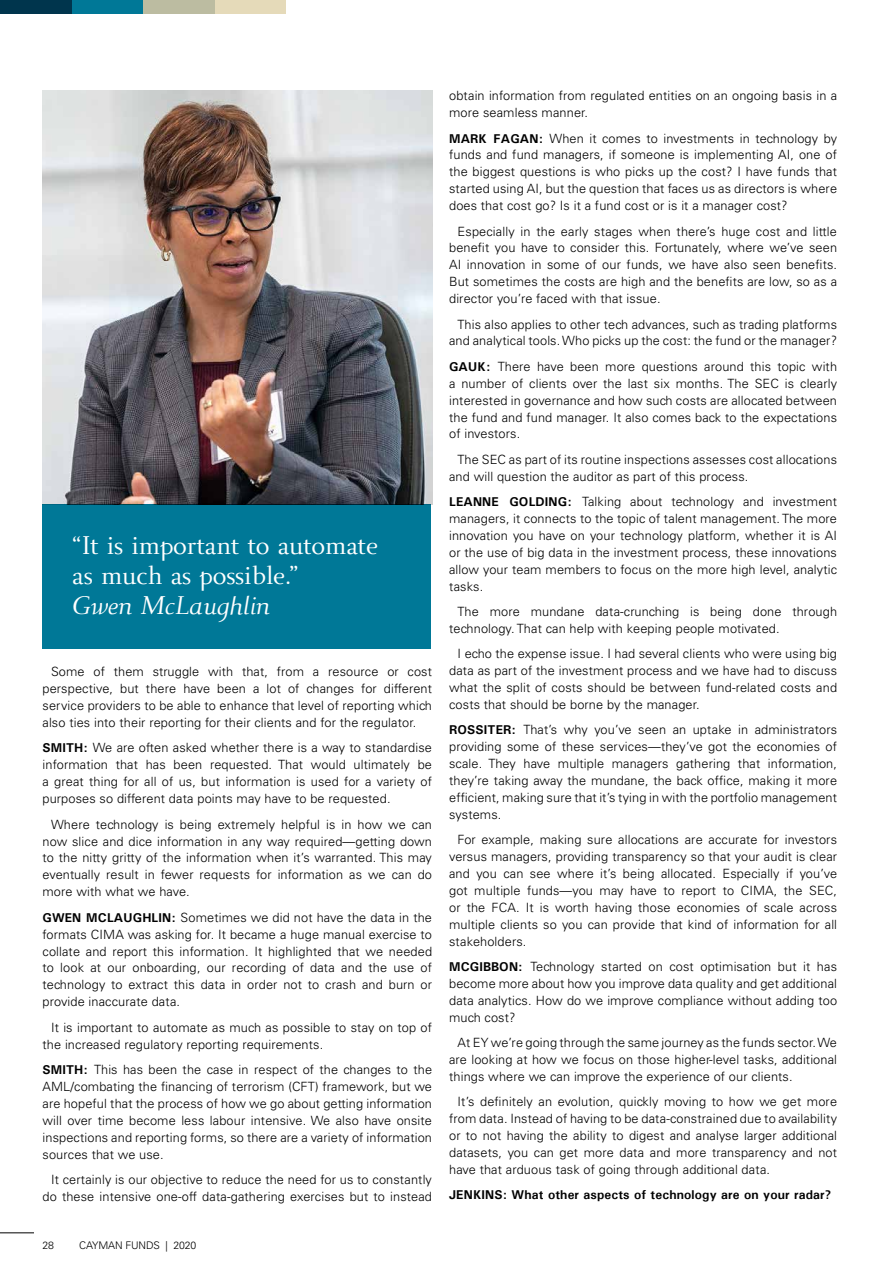
<style>
.page{position:relative;width:893px;height:1263px;background:#fff}
.page>*{position:absolute;margin:0;border:0;box-sizing:border-box;transform-origin:0 0}
.t1{font:27px/30px "Beln";letter-spacing:-.01em;color:#fff}
.t2{font:italic 27px "Beln";letter-spacing:-.01em;color:#fff}
.t3{font:300 12.75px/17px "Univers";letter-spacing:.01em;color:#000;text-align:justify}
.t4{font:700 12.75px "Univers";letter-spacing:.01em;color:#000}
.t5{font:300 10.5px "Univers";letter-spacing:-.01em;color:#000}
.s1{font-weight:700}
</style>
<div class="page">
<div style="left:214px;top:0;width:72px;height:13px;background:#e5dab9"></div>
<div style="left:143px;top:0;width:71px;height:13px;background:#bcbca1"></div>
<div style="left:71px;top:0;width:72px;height:13px;background:#007897"></div>
<div style="left:0;top:0;width:72px;height:13px;background:#00354d"></div>
<hr style="left:0;top:1232px;width:34px;height:1px;background:#000">
<img style="left:43px;top:90px;width:389px;height:414px">
<div style="left:43px;top:504px;width:388px;height:144px;background:#007897"></div>
<h1 class="t1" style="left:72px;top:532px;width:307px">“It is important to automate as much as possible.”</h1>
<h1 class="t2" style="left:72px;top:591px;width:199px">Gwen McLaughlin</h1>
<p class="t3" style="left:43px;top:663px;width:391px;text-indent:9px">Some of them struggle with that, from a resource or cost perspective, but there have been a lot of changes for different service providers to be able to enhance that level of reporting which also ties into their reporting for their clients and for the regulator.</p>
<p class="t3" style="left:43px;top:739px;width:391px"><span class="s1">SMITH:</span> We are often asked whether there is a way to standardise information that has been requested. That would ultimately be a great thing for all of us, but information is used for a variety of purposes so different data points may have to be requested.</p>
<p class="t3" style="left:43px;top:815px;width:391px;text-indent:9px">Where technology is being extremely helpful is in how we can now slice and dice information in any way required—getting down to the nitty gritty of the information when it’s warranted. This may eventually result in fewer requests for information as we can do more with what we have.</p>
<p class="t3" style="left:43px;top:909px;width:391px"><span class="s1">GWEN MCLAUGHLIN:</span> Sometimes we did not have the data in the formats CIMA was asking for. It became a huge manual exercise to collate and report this information. It highlighted that we needed to look at our onboarding, our recording of data and the use of technology to extract this data in order not to crash and burn or provide inaccurate data.</p>
<p class="t3" style="left:43px;top:1019px;width:391px;text-indent:9px">It is important to automate as much as possible to stay on top of the increased regulatory reporting requirements.</p>
<p class="t3" style="left:43px;top:1061px;width:391px"><span class="s1">SMITH:</span> This has been the case in respect of the changes to the AML/combating the financing of terrorism (CFT) framework, but we are hopeful that the process of how we go about getting information will over time become less labour intensive. We also have onsite inspections and reporting forms, so there are a variety of information sources that we use.</p>
<p class="t3" style="left:43px;top:1171px;width:391px;text-align:right">It certainly is our objective to reduce the need for us to constantly do these intensive one-off data-gathering exercises but to instead</p>
<p class="t5" style="left:43px;top:1239px;width:13px">28</p>
<p class="t5" style="left:79px;top:1239px;width:119px">CAYMAN FUNDS | 2020</p>
<p class="t3" style="left:449px;top:87px;width:389px">obtain information from regulated entities on an ongoing basis in a more seamless manner.</p>
<p class="t3" style="left:449px;top:130px;width:389px"><span class="s1">MARK FAGAN:</span> When it comes to investments in technology by funds and fund managers, if someone is implementing AI, one of the biggest questions is who picks up the cost? I have funds that started using AI, but the question that faces us as directors is where does that cost go? Is it a fund cost or is it a manager cost?</p>
<p class="t3" style="left:449px;top:223px;width:389px;text-indent:9px">Especially in the early stages when there’s huge cost and little benefit you have to consider this. Fortunately, where we’ve seen AI innovation in some of our funds, we have also seen benefits.<br>But sometimes the costs are high and the benefits are low, so as a director you’re faced with that issue.</p>
<p class="t3" style="left:449px;top:316px;width:389px;text-align:right">This also applies to other tech advances, such as trading platforms and analytical tools. Who picks up the cost: the fund or the manager?</p>
<p class="t3" style="left:449px;top:358px;width:389px"><span class="s1">GAUK:</span> There have been more questions around this topic with a number of clients over the last six months. The SEC is clearly interested in governance and how such costs are allocated between the fund and fund manager. It also comes back to the expectations of investors.</p>
<p class="t3" style="left:449px;top:451px;width:389px;text-indent:9px">The SEC as part of its routine inspections assesses cost allocations and will question the auditor as part of this process.</p>
<p class="t3" style="left:449px;top:493px;width:389px"><span class="s1">LEANNE GOLDING:</span> Talking about technology and investment managers, it connects to the topic of talent management. The more innovation you have on your technology platform, whether it is AI or the use of big data in the investment process, these innovations allow your team members to focus on the more high level, analytic tasks.</p>
<p class="t3" style="left:449px;top:603px;width:389px;text-indent:9px">The more mundane data-crunching is being done through technology. That can help with keeping people motivated.</p>
<p class="t3" style="left:449px;top:645px;width:389px;text-indent:9px">I echo the expense issue. I had several clients who were using big data as part of the investment process and we have had to discuss what the split of costs should be between fund-related costs and costs that should be borne by the manager.</p>
<p class="t3" style="left:449px;top:721px;width:389px"><span class="s1">ROSSITER:</span> That’s why you’ve seen an uptake in administrators providing some of these services—they’ve got the economies of scale. They have multiple managers gathering that information, they’re taking away the mundane, the back office, making it more efficient, making sure that it’s tying in with the portfolio management systems.</p>
<p class="t3" style="left:449px;top:831px;width:389px;text-indent:9px">For example, making sure allocations are accurate for investors versus managers, providing transparency so that your audit is clear and you can see where it’s being allocated. Especially if you’ve got multiple funds—you may have to report to CIMA, the SEC, or the FCA. It is worth having those economies of scale across multiple clients so you can provide that kind of information for all stakeholders.</p>
<p class="t3" style="left:449px;top:958px;width:389px"><span class="s1">MCGIBBON:</span> Technology started on cost optimisation but it has become more about how you improve data quality and get additional data analytics. How do we improve compliance without adding too much cost?</p>
<p class="t3" style="left:449px;top:1034px;width:389px;text-indent:9px">At EY we’re going through the same journey as the funds sector. We are looking at how we focus on those higher-level tasks, additional things where we can improve the experience of our clients.</p>
<p class="t3" style="left:449px;top:1093px;width:389px;text-indent:9px">It’s definitely an evolution, quickly moving to how we get more from data. Instead of having to be data-constrained due to availability or to not having the ability to digest and analyse larger additional datasets, you can get more data and more transparency and not have that arduous task of going through additional data.</p>
<p class="t4" style="left:449px;top:1187px;width:384px">JENKINS: What other aspects of technology are on your radar?</p>
</div>
